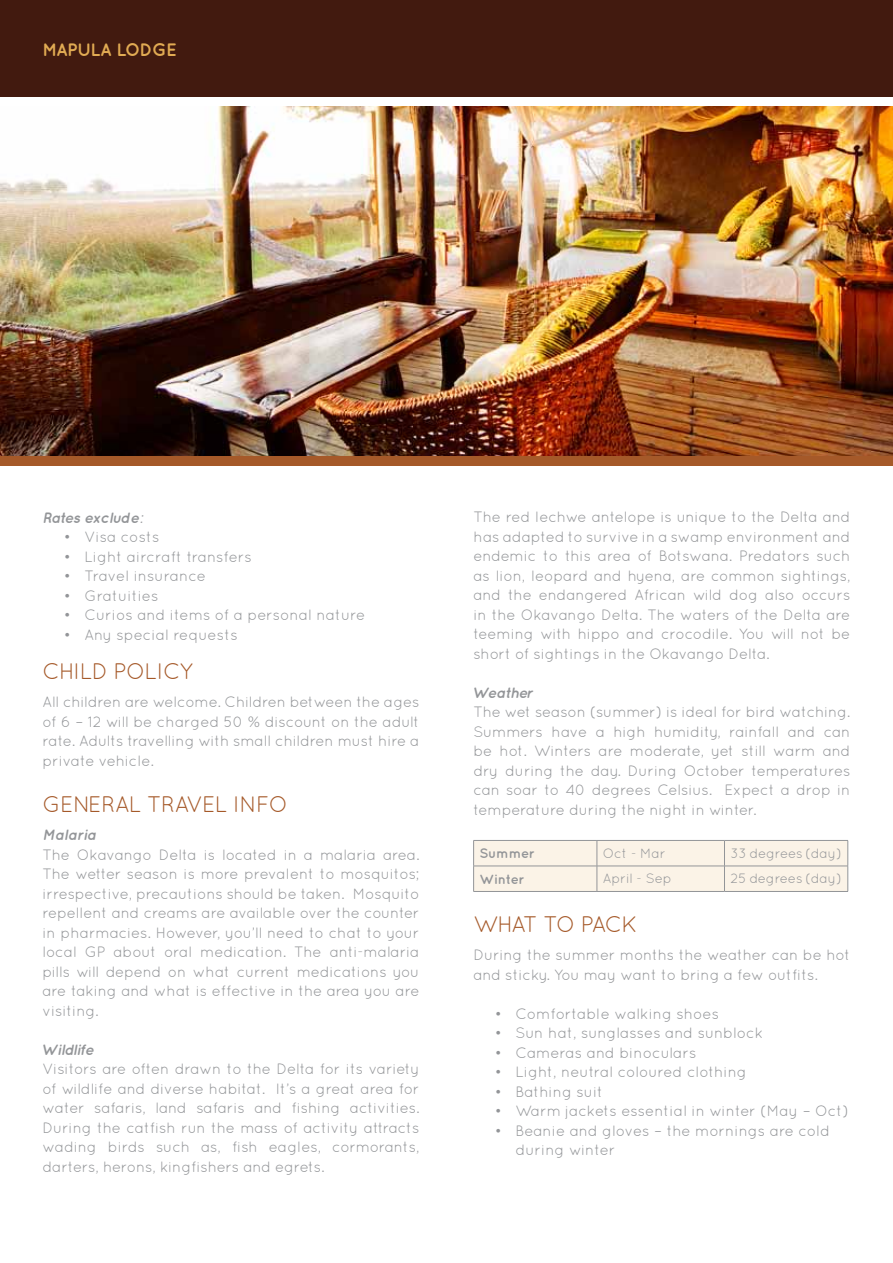
<style>
.page{position:relative;width:893px;height:1263px;background:#fff}
.page>*{position:absolute;margin:0;border:0;box-sizing:border-box;transform-origin:0 0}
.t1{font:22.5px "Quicksand";letter-spacing:-.025em;color:#a55929}
.t2{font:700 18px "Quicksand";letter-spacing:-.025em;color:#e1ab53}
.t3{font:15px/19.5px "Quicksand";letter-spacing:-.01em;color:#939598;text-align:justify}
.t4{font:italic 700 15px "Quicksand";letter-spacing:-.03em;color:#939598}
.t5{font:italic 700 15px "Quicksand";letter-spacing:-.01em;color:#939598}
.t6{font:italic 700 15px "Quicksand";letter-spacing:-.07em;color:#939598}
.t7{font:13.5px "Quicksand";letter-spacing:-.01em;color:#939598}
.t8{font:700 13.5px "Quicksand";letter-spacing:-.025em;color:#939598}
</style>
<div class="page">
<img style="left:0;top:107px;width:893px;height:349px">
<div style="left:0;top:456px;width:893px;height:9px;background:#a55929"></div>
<div style="left:0;top:0;width:893px;height:96px;background:#421a0f"></div>
<svg style="left:473px;top:840px;width:375px;height:51px;background:#f5eee3"></svg>
<hr style="left:473px;top:891px;width:124px;height:1px;background:#939598">
<hr style="left:597px;top:891px;width:127px;height:1px;background:#939598">
<hr style="left:724px;top:891px;width:124px;height:1px;background:#939598">
<p class="t2" style="left:43px;top:39px;width:133px">Mapula lodge</p>
<p class="t4" style="left:43px;top:509px;width:102px">Rates exclude:</p>
<p class="t3" style="left:64px;top:527px;width:97px">• Visa costs</p>
<p class="t3" style="left:64px;top:547px;width:189px">• Light aircraft transfers</p>
<p class="t3" style="left:64px;top:566px;width:144px">• Travel insurance</p>
<p class="t3" style="left:64px;top:586px;width:96px">• Gratuities</p>
<p class="t3" style="left:64px;top:605px;width:303px">• Curios and items of a personal nature</p>
<p class="t3" style="left:64px;top:625px;width:175px">• Any special requests</p>
<h1 class="t1" style="left:43px;top:658px;width:29px">Child</h1>
<h1 class="t1" style="left:114px;top:658px;width:27px">Polic</h1>
<h1 class="t1" style="left:179px;top:658px;width:15px">y</h1>
<p class="t3" style="left:43px;top:692px;width:379px">All children are welcome. Children between the ages of 6 – 12 will be charged 50 % discount on the adult rate. Adults travelling with small children must hire a private vehicle.</p>
<h1 class="t1" style="left:43px;top:791px;width:32px">Gene</h1>
<h1 class="t1" style="left:102px;top:791px;width:154px">ral Travel Info</h1>
<p class="t5" style="left:43px;top:826px;width:56px">Malaria</p>
<p class="t3" style="left:43px;top:844px;width:379px">The Okavango Delta is located in a malaria area.<br>The wetter season is more prevalent to mosquitos; irrespective, precautions should be taken. Mosquito repellent and creams are available over the counter in pharmacies. However, you’ll need to chat to your local GP about oral medication. The anti-malaria pills will depend on what current medications you are taking and what is effective in the area you are visiting.</p>
<p class="t4" style="left:43px;top:1040px;width:53px">Wildlife</p>
<p class="t3" style="left:43px;top:1059px;width:379px">Visitors are often drawn to the Delta for its variety of wildlife and diverse habitat. It’s a great area for water safaris, land safaris and fishing activities.<br>During the catfish run the mass of activity attracts wading birds such as, fish eagles, cormorants, darters, herons, kingfishers and egrets.</p>
<p class="t3" style="left:473px;top:507px;width:379px">The red lechwe antelope is unique to the Delta and has adapted to survive in a swamp environment and endemic to this area of Botswana. Predators such as lion, leopard and hyena, are common sightings, and the endangered African wild dog also occurs in the Okavango Delta. The waters of the Delta are teeming with hippo and crocodile. You will not be short of sightings in the Okavango Delta.</p>
<p class="t6" style="left:473px;top:683px;width:61px">Weather</p>
<p class="t3" style="left:473px;top:702px;width:379px">The wet season (summer) is ideal for bird watching.<br>Summers have a high humidity, rainfall and can be hot. Winters are moderate, yet still warm and dry during the day. During October temperatures can soar to 40 degrees Celsius. Expect a drop in temperature during the night in winter.</p>
<p class="t8" style="left:480px;top:845px;width:57px">Summer</p>
<p class="t7" style="left:603px;top:845px;width:64px">Oct - Mar</p>
<p class="t7" style="left:730px;top:845px;width:113px">33 degrees (day)</p>
<p class="t8" style="left:480px;top:871px;width:46px">Winter</p>
<p class="t7" style="left:603px;top:871px;width:70px">April - Sep</p>
<p class="t7" style="left:730px;top:871px;width:113px">25 degrees (day)</p>
<h1 class="t1" style="left:473px;top:911px;width:36px">Whatto</h1>
<h1 class="t1" style="left:581px;top:911px;width:27px">Pack</h1>
<p class="t3" style="left:473px;top:945px;width:378px">During the summer months the weather can be hot and sticky. You may want to bring a few outfits.</p>
<p class="t3" style="left:495px;top:1003px;width:226px">• Comfortable walking shoes</p>
<p class="t3" style="left:495px;top:1023px;width:270px">• Sun hat, sunglasses and sunblock</p>
<p class="t3" style="left:495px;top:1042px;width:203px">• Cameras and binoculars</p>
<p class="t3" style="left:495px;top:1062px;width:254px">• Light, neutral coloured clothing</p>
<p class="t3" style="left:495px;top:1081px;width:110px">• Bathing suit</p>
<p class="t3" style="left:495px;top:1101px;width:356px">• Warm jackets essential in winter (May – Oct)</p>
<p class="t3" style="left:515px;top:1120px;width:316px;text-indent:-21px">• Beanie and gloves – the mornings are cold during winter</p>
</div>
